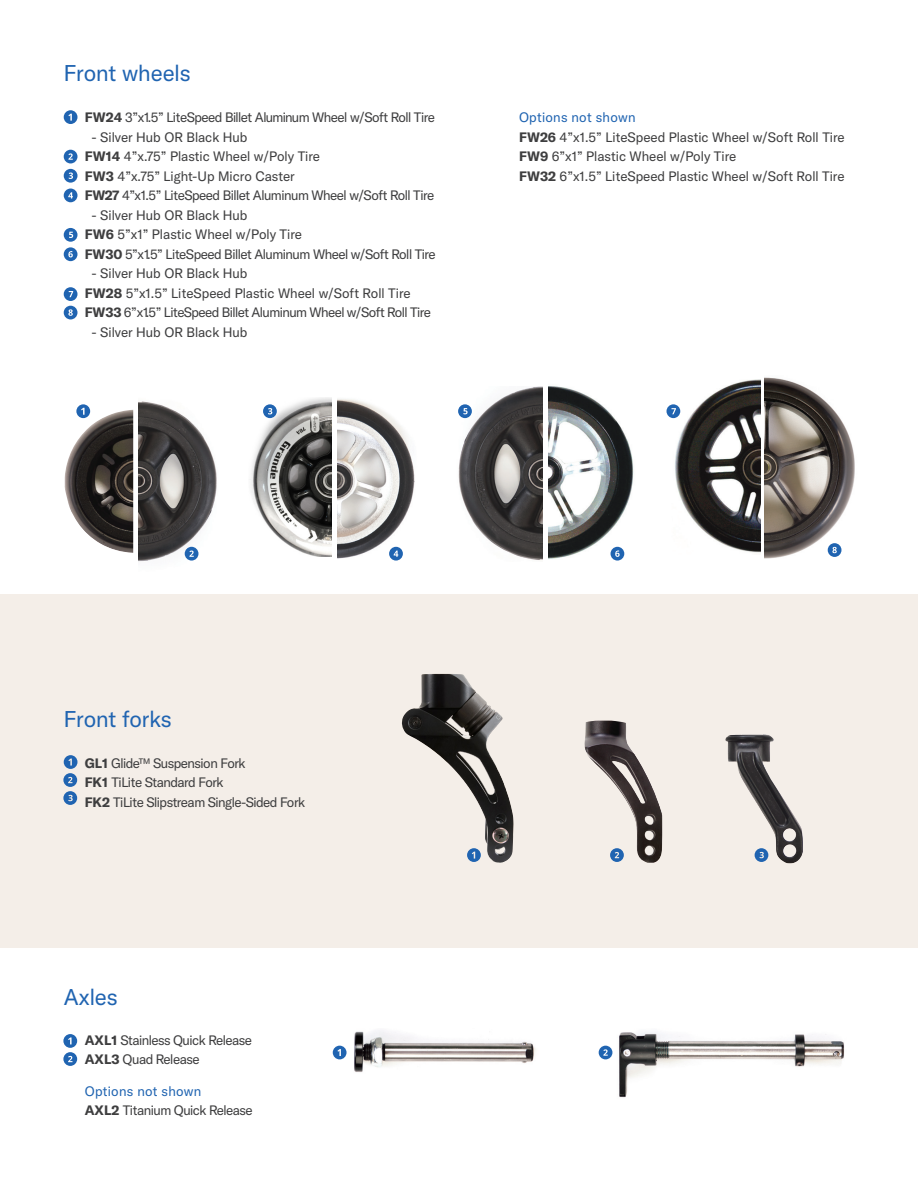
<style>
.page{position:relative;width:918px;height:1188px;background:#fff}
.page>*{position:absolute;margin:0;border:0;box-sizing:border-box;transform-origin:0 0}
.t1{font:22.5px "GT America";color:#2064b1}
.Product_list{font:13.5px "GT America";letter-spacing:-.035em;color:#3e3e3f}
.Product_list-2{font:13.5px "GT America";color:#3e3e3f}
.Product_list-3{font:13.5px "GT America";letter-spacing:.02em;color:#2064b1}
.s1{font-weight:700}
</style>
<div class="page">
<img style="left:337px;top:399px;width:78px;height:160px">
<img style="left:250px;top:398px;width:82px;height:159px">
<img style="left:548px;top:386px;width:86px;height:173px">
<img style="left:64px;top:410px;width:69px;height:143px">
<img style="left:458px;top:386px;width:85px;height:174px">
<img style="left:138px;top:401px;width:79px;height:161px">
<img style="left:764px;top:377px;width:91px;height:182px">
<img style="left:672px;top:379px;width:88px;height:174px">
<div style="left:0;top:594px;width:918px;height:354px;background:#f4eee8"></div>
<img style="left:402px;top:674px;width:112px;height:189px">
<img style="left:584px;top:721px;width:79px;height:142px">
<img style="left:725px;top:734px;width:78px;height:129px">
<img style="left:619px;top:1032px;width:226px;height:66px">
<img style="left:354px;top:1031px;width:182px;height:41px">
<svg style="left:64px;top:110px;width:13px;height:14px"></svg>
<svg style="left:76px;top:404px;width:14px;height:14px"></svg>
<svg style="left:64px;top:150px;width:13px;height:13px"></svg>
<svg style="left:185px;top:547px;width:13px;height:14px"></svg>
<svg style="left:64px;top:169px;width:13px;height:14px"></svg>
<svg style="left:263px;top:404px;width:14px;height:14px"></svg>
<svg style="left:64px;top:189px;width:13px;height:13px"></svg>
<svg style="left:389px;top:547px;width:14px;height:14px"></svg>
<svg style="left:458px;top:404px;width:14px;height:14px"></svg>
<svg style="left:64px;top:228px;width:13px;height:33px"></svg>
<svg style="left:611px;top:547px;width:13px;height:14px"></svg>
<svg style="left:667px;top:404px;width:13px;height:14px"></svg>
<svg style="left:64px;top:287px;width:13px;height:32px"></svg>
<svg style="left:828px;top:543px;width:13px;height:14px"></svg>
<svg style="left:467px;top:848px;width:14px;height:14px"></svg>
<svg style="left:610px;top:848px;width:14px;height:14px"></svg>
<svg style="left:63px;top:755px;width:14px;height:50px"></svg>
<svg style="left:755px;top:848px;width:13px;height:14px"></svg>
<svg style="left:333px;top:1046px;width:14px;height:13px"></svg>
<svg style="left:63px;top:1034px;width:14px;height:32px"></svg>
<svg style="left:599px;top:1046px;width:13px;height:13px"></svg>
<p class="t1" style="left:64px;top:60px;width:129px">Front wheels</p>
<p class="Product_list" style="left:85px;top:110px;width:352px"><span class="s1">FW24</span> 3”x1.5” LiteSpeed Billet Aluminum Wheel w/Soft Roll Tire</p>
<p class="Product_list-2" style="left:92px;top:129px;width:157px">- Silver Hub OR Black Hub</p>
<p class="Product_list-2" style="left:85px;top:149px;width:237px"><span class="s1">FW14</span> 4”x.75” Plastic Wheel w/Poly Tire</p>
<p class="Product_list-2" style="left:85px;top:168px;width:212px"><span class="s1">FW3</span> 4”x.75” Light-Up Micro Caster</p>
<p class="Product_list" style="left:85px;top:188px;width:351px"><span class="s1">FW27</span> 4”x1.5” LiteSpeed Billet Aluminum Wheel w/Soft Roll Tire</p>
<p class="Product_list-2" style="left:92px;top:207px;width:157px">- Silver Hub OR Black Hub</p>
<p class="Product_list-2" style="left:85px;top:227px;width:219px"><span class="s1">FW6</span> 5”x1” Plastic Wheel w/Poly Tire</p>
<p class="Product_list" style="left:85px;top:246px;width:352px"><span class="s1">FW30</span> 5”x1.5” LiteSpeed Billet Aluminum Wheel w/Soft Roll Tire</p>
<p class="Product_list-2" style="left:92px;top:266px;width:157px">- Silver Hub OR Black Hub</p>
<p class="Product_list-2" style="left:85px;top:285px;width:327px"><span class="s1">FW28</span> 5”x1.5” LiteSpeed Plastic Wheel w/Soft Roll Tire</p>
<p class="Product_list" style="left:85px;top:305px;width:348px"><span class="s1">FW33</span> 6”x1.5” LiteSpeed Billet Aluminum Wheel w/Soft Roll Tire</p>
<p class="Product_list-2" style="left:92px;top:324px;width:157px">- Silver Hub OR Black Hub</p>
<p class="Product_list-3" style="left:519px;top:110px;width:118px">Options not shown</p>
<p class="Product_list-2" style="left:519px;top:129px;width:327px"><span class="s1">FW26</span> 4”x1.5” LiteSpeed Plastic Wheel w/Soft Roll Tire</p>
<p class="Product_list-2" style="left:519px;top:149px;width:219px"><span class="s1">FW9</span> 6”x1” Plastic Wheel w/Poly Tire</p>
<p class="Product_list-2" style="left:519px;top:168px;width:327px"><span class="s1">FW32</span> 6”x1.5” LiteSpeed Plastic Wheel w/Soft Roll Tire</p>
<p class="t1" style="left:64px;top:706px;width:109px">Front forks</p>
<p class="Product_list" style="left:85px;top:755px;width:162px"><span class="s1">GL1</span> Glide™ Suspension Fork</p>
<p class="Product_list" style="left:85px;top:774px;width:140px"><span class="s1">FK1</span> TiLite Standard Fork</p>
<p class="Product_list" style="left:85px;top:794px;width:222px"><span class="s1">FK2</span> TiLite Slipstream Single-Sided Fork</p>
<p class="t1" style="left:64px;top:984px;width:56px">Axles</p>
<p class="Product_list" style="left:85px;top:1032px;width:169px"><span class="s1">AXL1</span> Stainless Quick Release</p>
<p class="Product_list" style="left:85px;top:1051px;width:116px"><span class="s1">AXL3</span> Quad Release</p>
<p class="Product_list-3" style="left:85px;top:1083px;width:118px">Options not shown</p>
<p class="Product_list" style="left:85px;top:1102px;width:170px"><span class="s1">AXL2</span> Titanium Quick Release</p>
</div>
